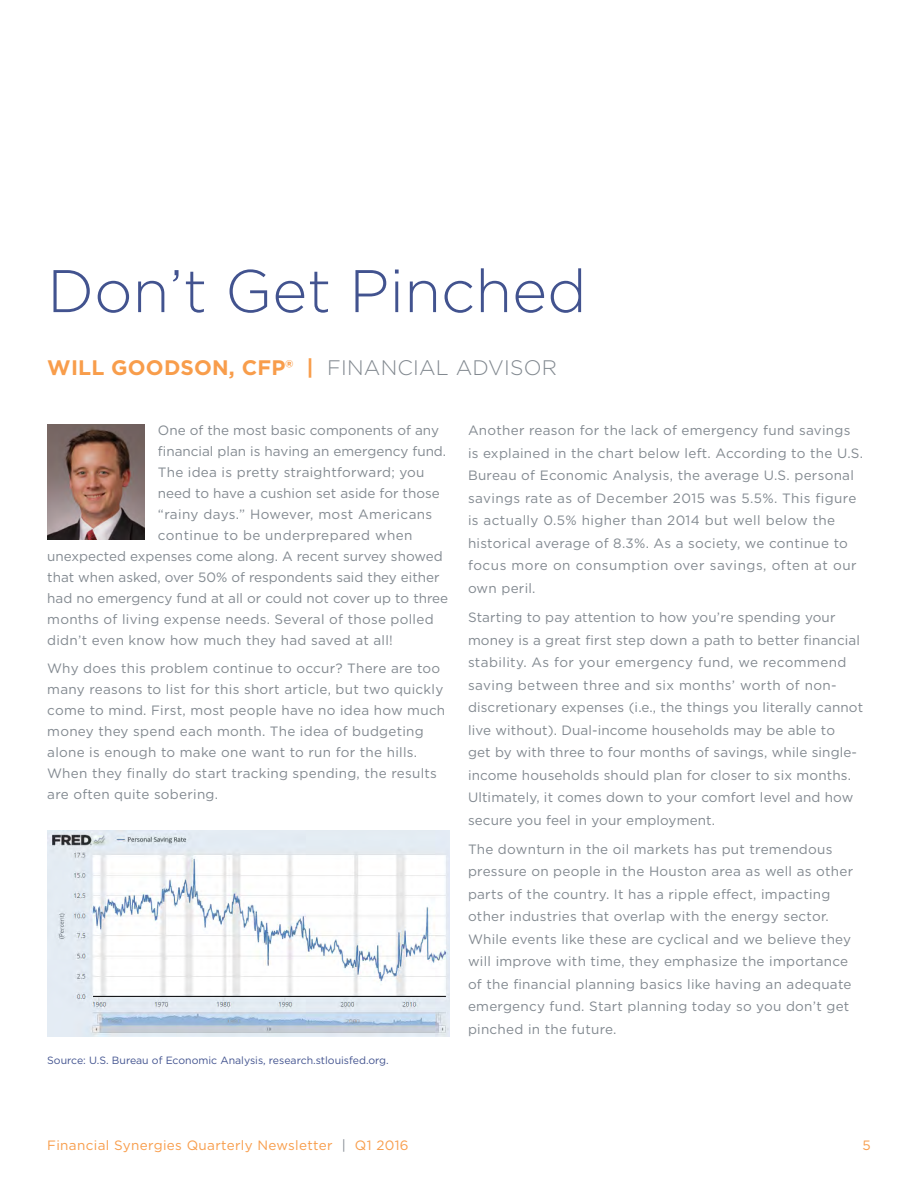
<style>
.page{position:relative;width:918px;height:1188px;background:#fff}
.page>*{position:absolute;margin:0;border:0;box-sizing:border-box;transform-origin:0 0}
.Header_40_64{font:300 60px "Gotham";color:#42538f}
.Subheader_14_15{font:700 21px "Gotham";letter-spacing:.01em;color:#f89d4b}
.Body_9_14{font:13.5px/22.5px "Gotham";letter-spacing:.02em;color:#828990}
.Body_9_14-2{font:13.5px "Gotham";color:#828990}
.t1{font:13.5px "Gotham";letter-spacing:.025em;color:#f89d4b}
.Footnote_7_13{font:10.5px "Gotham";color:#42538f}
.s1{font-weight:300;color:#828990}
.s2{color:#828990}
</style>
<div class="page">
<img style="left:47px;top:831px;width:403px;height:206px">
<img style="left:47px;top:424px;width:97px;height:116px">
<p class="Header_40_64" style="left:47px;top:253px;width:541px">Don’t Get Pinched</p>
<p class="Subheader_14_15" style="left:47px;top:354px;width:511px">WILL GOODSON, CFP® | <span class="s1">FINANCIAL ADVISOR</span></p>
<p class="Body_9_14-2" style="left:158px;top:422px;width:283px">One of the most basic components of any</p>
<p class="Body_9_14-2" style="left:158px;top:443px;width:290px">financial plan is having an emergency fund.</p>
<p class="Body_9_14" style="left:158px;top:461px;width:268px">The idea is pretty straightforward; you</p>
<p class="Body_9_14-2" style="left:158px;top:485px;width:283px">need to have a cushion set aside for those</p>
<p class="Body_9_14" style="left:158px;top:503px;width:276px">“rainy days.” However, most Americans</p>
<p class="Body_9_14" style="left:158px;top:524px;width:256px">continue to be underprepared when</p>
<p class="Body_9_14-2" style="left:47px;top:548px;width:397px">unexpected expenses come along. A recent survey showed</p>
<p class="Body_9_14-2" style="left:47px;top:569px;width:394px">that when asked, over 50% of respondents said they either</p>
<p class="Body_9_14-2" style="left:47px;top:590px;width:403px">had no emergency fund at all or could not cover up to three</p>
<p class="Body_9_14" style="left:47px;top:608px;width:388px">months of living expense needs. Several of those polled</p>
<p class="Body_9_14" style="left:47px;top:629px;width:347px">didn’t even know how much they had saved at all!</p>
<p class="Body_9_14" style="left:47px;top:657px;width:400px;line-height:21px">Why does this problem continue to occur? There are too many reasons to list for this short article, but two quickly come to mind. First, most people have no idea how much money they spend each month. The idea of budgeting alone is enough to make one want to run for the hills.<br>When they finally do start tracking spending, the results are often quite sobering.</p>
<p class="Footnote_7_13" style="left:47px;top:1053px;width:343px">Source: U.S. Bureau of Economic Analysis, research.stlouisfed.org.</p>
<p class="Body_9_14" style="left:468px;top:419px;width:397px">Another reason for the lack of emergency fund savings is explained in the chart below left. According to the U.S.<br>Bureau of Economic Analysis, the average U.S. personal savings rate as of December 2015 was 5.5%. This figure is actually 0.5% higher than 2014 but well below the historical average of 8.3%. As a society, we continue to focus more on consumption over savings, often at our own peril.</p>
<p class="Body_9_14" style="left:468px;top:606px;width:397px">Starting to pay attention to how you’re spending your money is a great first step down a path to better financial stability. As for your emergency fund, we recommend saving between three and six months’ worth of non&shy;discretionary expenses (i.e., the things you literally cannot live without). Dual-income households may be able to<br>get by with three to four months of savings, while single&shy;income households should plan for closer to six months.<br>Ultimately, it comes down to your comfort level and how secure you feel in your employment.</p>
<p class="Body_9_14" style="left:468px;top:838px;width:387px">The downturn in the oil markets has put tremendous pressure on people in the Houston area as well as other parts of the country. It has a ripple effect, impacting other industries that overlap with the energy sector.<br>While events like these are cyclical and we believe they will improve with time, they emphasize the importance of the financial planning basics like having an adequate emergency fund. Start planning today so you don’t get pinched in the future.</p>
<p class="t1" style="left:47px;top:1136px;width:363px">Financial Synergies Quarterly Newsletter <span class="s2">|</span> Q1 2016</p>
<p class="t1" style="left:862px;top:1136px;width:10px">5</p>
</div>
